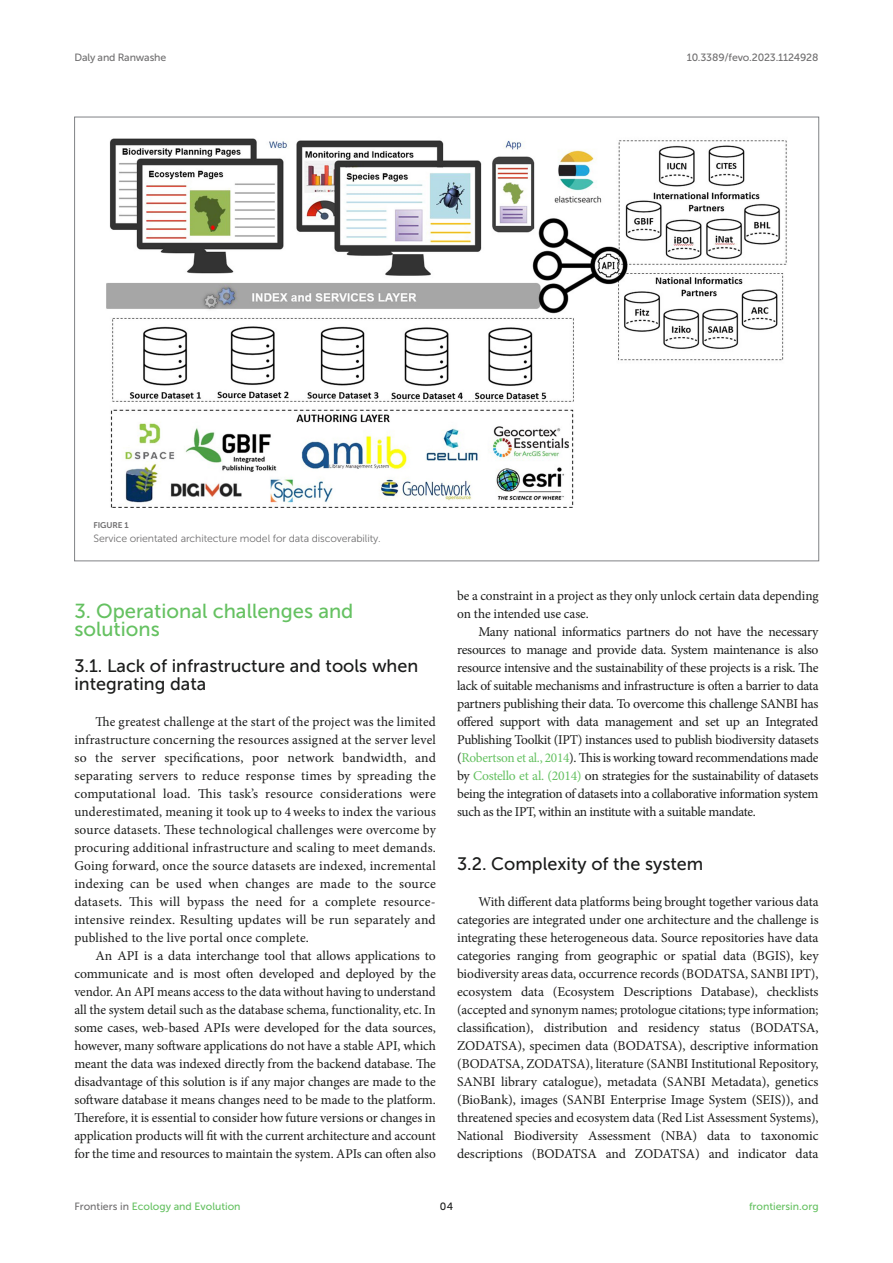
<style>
.page{position:relative;width:893px;height:1263px;background:#fff}
.page>*{position:absolute;margin:0;border:0;box-sizing:border-box;transform-origin:0 0}
.HEAD_1{font:20.25px/18px "Museo Sans 500";color:#65c161}
.HEAD_2_after_HEAD_1{font:18px/18px "Museo Sans 500";color:#1b1c1b}
.HEAD_2{font:18px "Museo Sans 500";color:#1b1c1b}
.TEXT_FLUSH{font:13.5px/18px "Minion Pro";letter-spacing:.005em;color:#1b1c1b;text-align:justify}
.TEXT{font:13.5px/18px "Minion Pro";letter-spacing:-.01em;color:#1b1c1b;text-align:justify}
.FIG_LEG{font:10.5px "Museo Sans 300";letter-spacing:-.01em;color:#706f70}
.t1{font:10.5px "Museo Sans 500";color:#65c161}
.t2{font:10.5px "Museo Sans 500";letter-spacing:-.015em;color:#706f70}
.t3{font:10.5px "Museo Sans 500";color:#1b1c1b}
.FIG_HD{font:8.25px "Museo Sans 700";letter-spacing:-.01em;color:#706f70}
.s1{color:#65c161}
.s2{color:#706f70}
</style>
<div class="page">
<img style="left:106px;top:138px;width:681px;height:370px">
<p class="t2" style="left:74px;top:51px;width:93px">Daly and Ranwashe</p>
<p class="t2" style="left:687px;top:51px;width:133px">10.3389/fevo.2023.1124928</p>
<p class="FIG_HD" style="left:94px;top:521px;width:37px">FIGURE 1</p>
<p class="FIG_LEG" style="left:94px;top:533px;width:289px">Service orientated architecture model for data discoverability.</p>
<p class="HEAD_1" style="left:74px;top:602px;width:281px">3. Operational challenges and solutions</p>
<p class="HEAD_2_after_HEAD_1" style="left:74px;top:657px;width:345px">3.1. Lack of infrastructure and tools when integrating data</p>
<p class="TEXT_FLUSH" style="left:74px;top:713px;width:363px;text-indent:21px">The greatest challenge at the start of the project was the limited infrastructure concerning the resources assigned at the server level so the server specifications, poor network bandwidth, and separating servers to reduce response times by spreading the computational load. This task’s resource considerations were underestimated, meaning it took up to 4weeks to index the various source datasets. These technological challenges were overcome by procuring additional infrastructure and scaling to meet demands.<br>Going forward, once the source datasets are indexed, incremental indexing can be used when changes are made to the source datasets. This will bypass the need for a complete resource&shy;intensive reindex. Resulting updates will be run separately and published to the live portal once complete.</p>
<p class="TEXT" style="left:74px;top:947px;width:363px;text-indent:21px">An API is a data interchange tool that allows applications to communicate and is most often developed and deployed by the vendor. An API means access to the data without having to understand all the system detail such as the database schema, functionality, etc. In some cases, web-based APIs were developed for the data sources, however, many software applications do not have a stable API, which meant the data was indexed directly from the backend database. The disadvantage of this solution is if any major changes are made to the software database it means changes need to be made to the platform.<br>Therefore, it is essential to consider how future versions or changes in application products will fit with the current architecture and account for the time and resources to maintain the system. APIs can often also</p>
<p class="TEXT" style="left:457px;top:587px;width:363px">be a constraint in a project as they only unlock certain data depending on the intended use case.</p>
<p class="TEXT" style="left:457px;top:623px;width:363px;text-indent:21px">Many national informatics partners do not have the necessary resources to manage and provide data. System maintenance is also resource intensive and the sustainability of these projects is a risk. The lack of suitable mechanisms and infrastructure is often a barrier to data partners publishing their data. To overcome this challenge SANBI has offered support with data management and set up an Integrated Publishing Toolkit (IPT) instances used to publish biodiversity datasets (<span class="s1">Robertson et al., 2014</span>). This is working toward recommendations made by <span class="s1">Costello et al. (2014)</span> on strategies for the sustainability of datasets being the integration of datasets into a collaborative information system such as the IPT, within an institute with a suitable mandate.</p>
<p class="HEAD_2" style="left:457px;top:854px;width:248px">3.2. Complexity of the system</p>
<p class="TEXT_FLUSH" style="left:457px;top:893px;width:363px;text-indent:21px">With different data platforms being brought together various data categories are integrated under one architecture and the challenge is integrating these heterogeneous data. Source repositories have data categories ranging from geographic or spatial data (BGIS), key biodiversity areas data, occurrence records (BODATSA, SANBI IPT), ecosystem data (Ecosystem Descriptions Database), checklists (accepted and synonym names; protologue citations; type information; classification), distribution and residency status (BODATSA, ZODATSA), specimen data (BODATSA), descriptive information (BODATSA, ZODATSA), literature (SANBI Institutional Repository, SANBI library catalogue), metadata (SANBI Metadata), genetics (BioBank), images (SANBI Enterprise Image System (SEIS)), and threatened species and ecosystem data (Red List Assessment Systems), National Biodiversity Assessment (NBA) data to taxonomic descriptions (BODATSA and ZODATSA) and indicator data</p>
<p class="t1" style="left:74px;top:1200px;width:168px"><span class="s2">Frontiers in</span> Ecology and Evolution</p>
<p class="t3" style="left:440px;top:1200px;width:15px">04</p>
<p class="t1" style="left:749px;top:1200px;width:71px">frontiersin.org</p>
</div>
